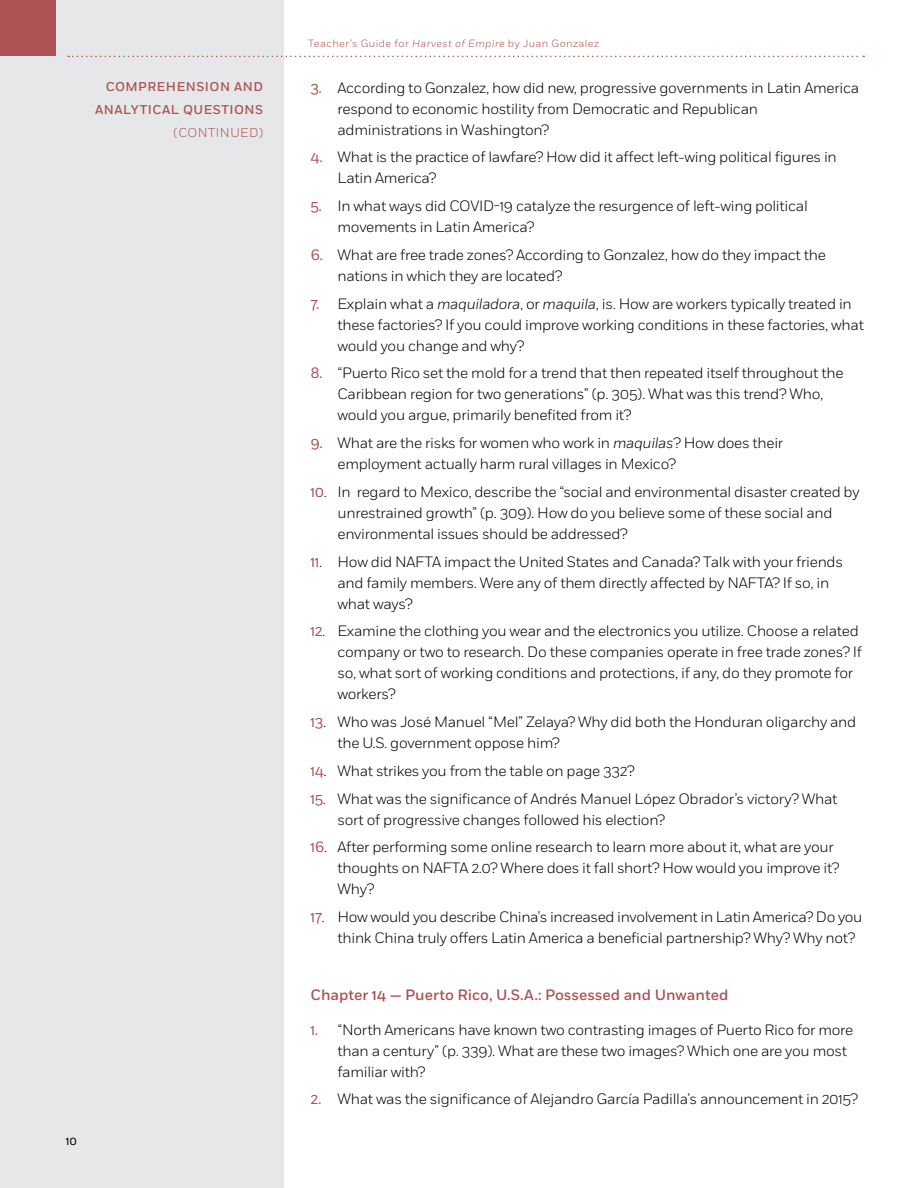
<style>
.page{position:relative;width:918px;height:1188px;background:#fff}
.page>*{position:absolute;margin:0;border:0;box-sizing:border-box;transform-origin:0 0}
.t1{font:300 15px/21px "Fort";letter-spacing:-.02em;color:#000}
.t2{font:500 15px "Fort";color:#ae5356}
.t3{font:500 12.75px/23.2px "Fort";letter-spacing:.04em;color:#ae5356;text-align:right}
.t4{font:300 12.75px "Fort";letter-spacing:.04em;color:#ae5356}
.t5{font:12px "Fort";color:#000}
.t6{font:300 10.5px "Fort";letter-spacing:.04em;color:#ae5356}
.s1{font-style:italic}
.s2{font-weight:400;color:#ae5356}
</style>
<div class="page">
<div style="left:0;top:0;width:284px;height:1188px;background:#e6e7e8"></div>
<div style="left:0;top:0;width:55px;height:55px;background:#ae5356"></div>
<svg style="left:68px;top:56px;width:796px;height:1px"></svg>
<p class="t3" style="left:95px;top:75px;width:170px">Comprehension and<br>Analyti cal Questi ons</p>
<p class="t4" style="left:173px;top:125px;width:91px">(CONTINUED)</p>
<p class="t5" style="left:66px;top:1134px;width:13px">10</p>
<p class="t6" style="left:308px;top:37px;width:292px">Teacher’s Guide for <span class="s1">Harvest of Empire</span> by Juan Gonzalez</p>
<p class="t1" style="left:338px;top:77px;width:523px;text-indent:-27px"><span class="s2">3.</span> According to Gonzalez, how did new, progressive governments in Latin America respond to economic hostility from Democratic and Republican administrations in Washington?</p>
<p class="t1" style="left:338px;top:147px;width:501px;text-indent:-27px"><span class="s2">4.</span> What is the practice of lawfare? How did it affect left-wing political figures in<br>Latin America?</p>
<p class="t1" style="left:338px;top:195px;width:472px;text-indent:-27px"><span class="s2">5.</span> In what ways did COVID-19 catalyze the resurgence of left-wing political movements in Latin America?</p>
<p class="t1" style="left:338px;top:244px;width:490px;text-indent:-27px"><span class="s2">6.</span> What are free trade zones? According to Gonzalez, how do they impact the nations in which they are located?</p>
<p class="t1" style="left:338px;top:293px;width:528px;text-indent:-27px"><span class="s2">7.</span> Explain what a <span class="s1">maquiladora</span>, or <span class="s1">maquila</span>, is. How are workers typically treated in these factories? If you could improve working conditions in these factories, what would you change and why?</p>
<p class="t1" style="left:338px;top:363px;width:508px;text-indent:-27px"><span class="s2">8.</span> “Puerto Rico set the mold for a trend that then repeated itself throughout the<br>Caribbean region for two generations” (p. 305). What was this trend? Who, would you argue, primarily benefited from it?</p>
<p class="t1" style="left:338px;top:432px;width:447px;text-indent:-27px"><span class="s2">9.</span> What are the risks for women who work in <span class="s1">maquilas</span>? How does their employment actually harm rural villages in Mexico?</p>
<p class="t1" style="left:338px;top:481px;width:524px;text-indent:-27px"><span class="s2">10</span>. In regard to Mexico, describe the “social and environmental disaster created by unrestrained growth” (p. 309). How do you believe some of these social and environmental issues should be addressed?</p>
<p class="t1" style="left:338px;top:551px;width:507px;text-indent:-27px"><span class="s2">11</span>. How did NAFTA impact the United States and Canada? Talk with your friends and family members. Were any of them directly affected by NAFTA? If so, in what ways?</p>
<p class="t1" style="left:338px;top:621px;width:526px;text-indent:-27px"><span class="s2">12</span>. Examine the clothing you wear and the electronics you utilize. Choose a related company or two to research. Do these companies operate in free trade zones? If so, what sort of working conditions and protections, if any, do they promote for workers?</p>
<p class="t1" style="left:338px;top:711px;width:520px;text-indent:-27px"><span class="s2">13</span>. Who was José Manuel “Mel” Zelaya? Why did both the Honduran oligarchy and the U.S. government oppose him?</p>
<p class="t1" style="left:310px;top:760px;width:326px"><span class="s2">14</span>. What strikes you from the table on page 332?</p>
<p class="t1" style="left:338px;top:788px;width:502px;text-indent:-27px"><span class="s2">15</span>. What was the significance of Andrés Manuel López Obrador’s victory? What sort of progressive changes followed his election?</p>
<p class="t1" style="left:338px;top:837px;width:503px;text-indent:-27px"><span class="s2">16</span>. After performing some online research to learn more about it, what are your thoughts on NAFTA 2.0? Where does it fall short? How would you improve it?<br>Why?</p>
<p class="t1" style="left:338px;top:906px;width:526px;text-indent:-27px"><span class="s2">17</span>. How would you describe China’s increased involvement in Latin America? Do you think China truly offers Latin America a beneficial partnership? Why? Why not?</p>
<p class="t2" style="left:310px;top:986px;width:419px">Chapter 14 — Puerto Rico, U.S.A.: Possessed and U nwanted</p>
<p class="t1" style="left:338px;top:1019px;width:517px;text-indent:-27px"><span class="s2">1.</span> “North Americans have known two contrasting images of Puerto Rico for more than a century” (p. 339). What are these two images? Which one are you most familiar with?</p>
<p class="t1" style="left:310px;top:1089px;width:549px"><span class="s2">2.</span> What was the significance of Alejandro García Padilla’s announcement in 2015?</p>
</div>
